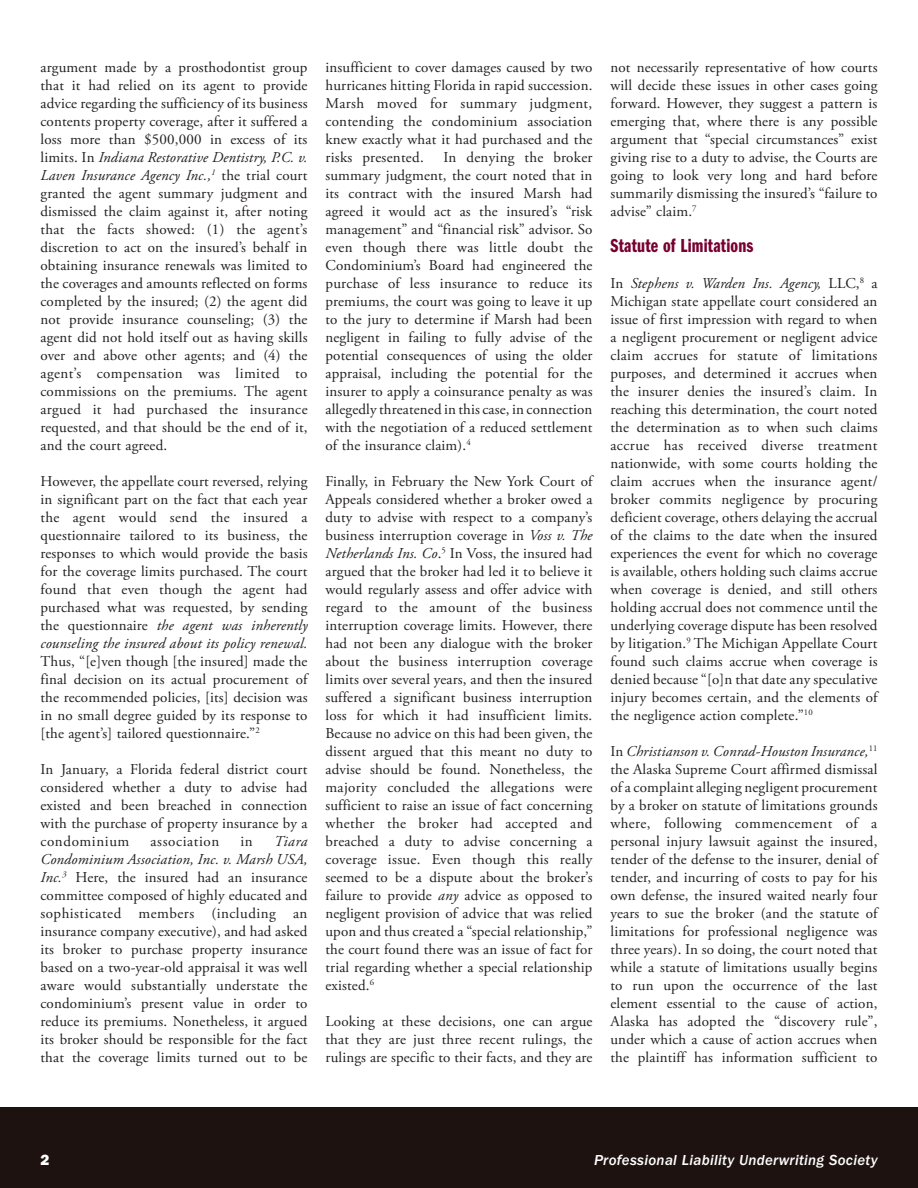
<style>
.page{position:relative;width:918px;height:1188px;background:#fff}
.page>*{position:absolute;margin:0;border:0;box-sizing:border-box;transform-origin:0 0}
.t1{font:19.5px "ITC Franklin Gothic Std Dm Cp";letter-spacing:.01em;color:#780031}
.t2{font:15px/18px "Adobe Garamond Pro";letter-spacing:.01em;color:#231f20;text-align:justify}
.t3{font:15px "ITC Franklin Gothic Std Med It";letter-spacing:.02em;color:#fff}
.t4{font:15px "Adobe Garamond Pro";letter-spacing:.04em;color:#231f20}
.t5{font:15px "ITC Franklin Gothic Std Hvy";color:#fff}
.s1{font-style:italic}
</style>
<div class="page">
<div style="left:0;top:1107px;width:918px;height:81px;background:#1e1210"></div>
<hr style="left:917px;top:1034px;width:1px;height:154px;background:#1e1210">
<p class="t2" style="left:40px;top:59px;width:269px">argument made by a prosthodontist group that it had relied on its agent to provide advice regarding the sufficiency of its business contents property coverage, after it suffered a loss more than $500,000 in excess of its limits. In <span class="s1">Indiana Restorative Dentistry, P.C. v.<br>Laven Insurance Agency Inc.,</span><sup>1</sup> the trial court granted the agent summary judgment and dismissed the claim against it, after noting that the facts showed: (1) the agent’s discretion to act on the insured’s behalf in obtaining insurance renewals was limited to the coverages and amounts reflected on forms completed by the insured; (2) the agent did not provide insurance counseling; (3) the agent did not hold itself out as having skills over and above other agents; and (4) the agent’s compensation was limited to commissions on the premiums. The agent argued it had purchased the insurance requested, and that should be the end of it, and the court agreed.</p>
<p class="t2" style="left:40px;top:473px;width:269px">However, the appellate court reversed, relying in significant part on the fact that each year the agent would send the insured a questionnaire tailored to its business, the responses to which would provide the basis for the coverage limits purchased. The court found that even though the agent had purchased what was requested, by sending the questionnaire <span class="s1">the agent was inherently counseling the insured about its policy renewal.<br></span>Thus, “[e]ven though [the insured] made the final decision on its actual procurement of the recommended policies, [its] decision was in no small degree guided by its response to [the agent’s] tailored questionnaire.”<sup>2</sup></p>
<p class="t2" style="left:40px;top:761px;width:269px">In January, a Florida federal district court considered whether a duty to advise had existed and been breached in connection with the purchase of property insurance by a condominium</p>
<p class="t2" style="left:40px;top:833px;width:269px;text-indent:234px"><span class="s1">Tiara Condominium Association, Inc. v. Marsh USA, Inc.</span><sup>3</sup> Here, the insured had an insurance committee composed of highly educated and sophisticated members (including an insurance company executive), and had asked its broker to purchase property insurance based on a two-year-old appraisal it was well aware would substantially understate the condominium’s present value in order to reduce its premiums. Nonetheless, it argued its broker should be responsible for the fact that the coverage limits turned out to be</p>
<p class="t4" style="left:151px;top:832px;width:70px">association</p>
<p class="t2" style="left:240px;top:833px;width:14px">in</p>
<p class="t2" style="left:326px;top:59px;width:269px">insufficient to cover damages caused by two hurricanes hitting Florida in rapid succession.<br>Marsh moved for summary judgment, contending the condominium association knew exactly what it had purchased and the risks presented.</p>
<p class="t2" style="left:326px;top:149px;width:269px;text-indent:118px">In denying the broker summary judgment, the court noted that in its contract with the insured Marsh had agreed it would act as the insured’s “risk management” and “financial risk” advisor. So even though there was little doubt the Condominium’s Board had engineered the purchase of less insurance to reduce its premiums, the court was going to leave it up to the jury to determine if Marsh had been negligent in failing to fully advise of the potential consequences of using the older appraisal, including the potential for the insurer to apply a coinsurance penalty as was allegedly threatened in this case, in connection with the negotiation of a reduced settlement of the insurance claim).<sup>4</sup></p>
<p class="t2" style="left:326px;top:473px;width:269px">Finally, in February the New York Court of Appeals considered whether a broker owed a duty to advise with respect to a company’s business interruption coverage in <span class="s1">Voss v. The Netherlands Ins. Co</span>.<sup>5</sup> In Voss, the insured had argued that the broker had led it to believe it would regularly assess and offer advice with regard to the amount of the business interruption coverage limits. However, there had not been any dialogue with the broker about the business interruption coverage limits over several years, and then the insured suffered a significant business interruption loss for which it had insufficient limits.<br>Because no advice on this had been given, the dissent argued that this meant no duty to advise should be found. Nonetheless, the majority concluded the allegations were sufficient to raise an issue of fact concerning whether the broker had accepted and breached a duty to advise concerning a coverage issue. Even though this really seemed to be a dispute about the broker’s failure to provide <span class="s1">any</span> advice as opposed to negligent provision of advice that was relied upon and thus created a “special relationship,” the court found there was an issue of fact for trial regarding whether a special relationship existed.<sup>6</sup></p>
<p class="t2" style="left:326px;top:1013px;width:269px">Looking at these decisions, one can argue that they are just three recent rulings, the rulings are specific to their facts, and they are</p>
<p class="t2" style="left:610px;top:59px;width:269px">not necessarily representative of how courts will decide these issues in other cases going forward. However, they suggest a pattern is emerging that, where there is any possible argument that “special circumstances” exist giving rise to a duty to advise, the Courts are going to look very long and hard before summarily dismissing the insured’s “failure to advise” claim.<sup>7</sup></p>
<p class="t1" style="left:610px;top:235px;width:145px">Statute of Limitations</p>
<p class="t2" style="left:610px;top:275px;width:269px">In <span class="s1">Stephens v. Warden Ins. Agency,</span> LLC,<sup>8</sup> a Michigan state appellate court considered an issue of first impression with regard to when a negligent procurement or negligent advice claim accrues for statute of limitations purposes, and determined it accrues when the insurer denies the insured’s claim. In reaching this determination, the court noted the determination as to when such claims accrue has received diverse treatment nationwide, with some courts holding the claim accrues when the insurance agent/ broker commits negligence by procuring deficient coverage, others delaying the accrual of the claims to the date when the insured experiences the event for which no coverage is available, others holding such claims accrue when coverage is denied, and still others holding accrual does not commence until the underlying coverage dispute has been resolved by litigation.<sup>9</sup> The Michigan Appellate Court found such claims accrue when coverage is denied because “[o]n that date any speculative injury becomes certain, and the elements of the negligence action complete.”<sup>10</sup></p>
<p class="t2" style="left:610px;top:743px;width:269px">In <span class="s1">Christianson v. Conrad-Houston Insurance,</span><sup>11 </sup>the Alaska Supreme Court affirmed dismissal of a complaint alleging negligent procurement by a broker on statute of limitations grounds where, following commencement of a personal injury lawsuit against the insured, tender of the defense to the insurer, denial of tender, and incurring of costs to pay for his own defense, the insured waited nearly four years to sue the broker (and the statute of limitations for professional negligence was three years). In so doing, the court noted that while a statute of limitations usually begins to run upon the occurrence of the last element essential to the cause of action, Alaska has adopted the “discovery rule”, under which a cause of action accrues when the plaintiff has information sufficient to</p>
<p class="t5" style="left:40px;top:1151px;width:10px">2</p>
<p class="t3" style="left:594px;top:1152px;width:285px">Professional Liability Underwriting Society</p>
</div>
